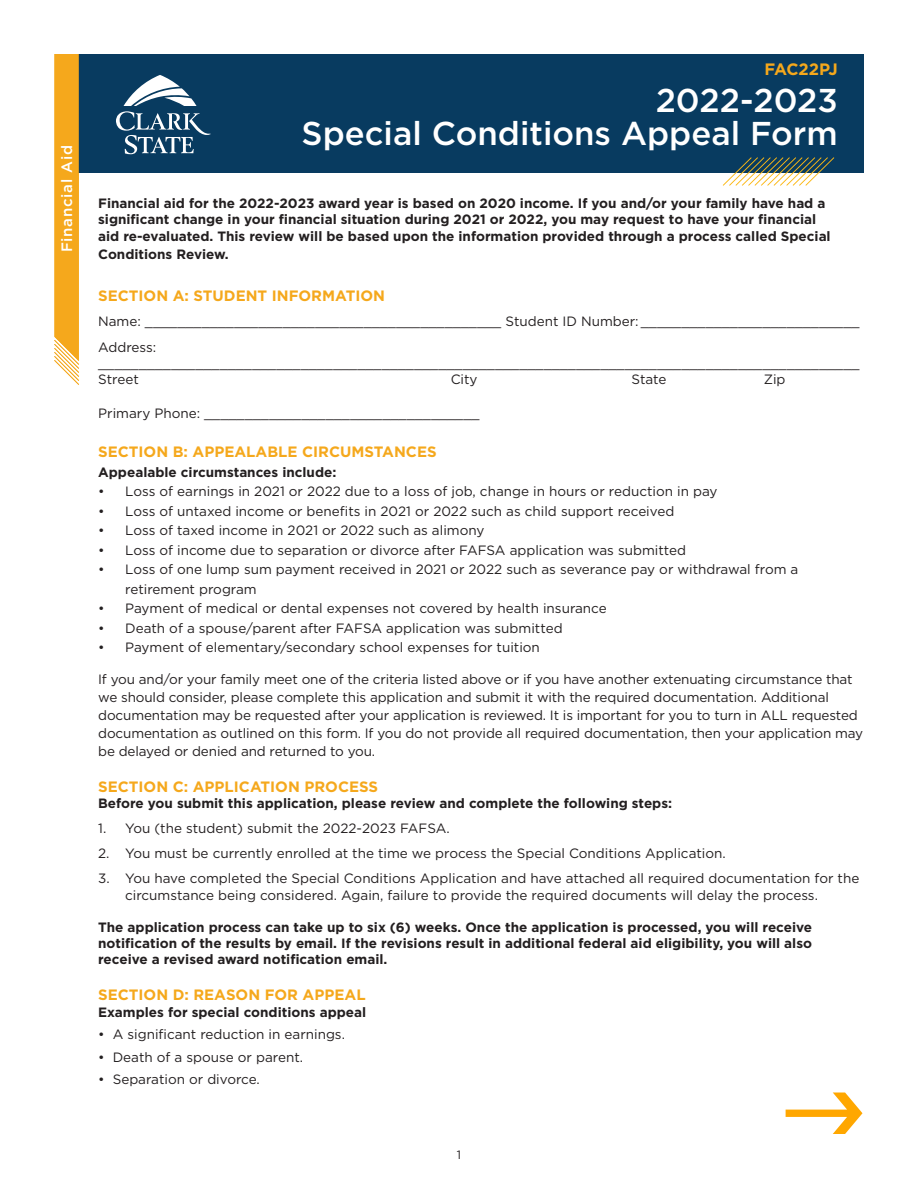
<style>
.page{position:relative;width:918px;height:1188px;background:#fff}
.page>*{position:absolute;margin:0;border:0;box-sizing:border-box;transform-origin:0 0}
.t1{font:500 33px/33px "Gotham";color:#fff;text-align:right}
.t2{font:700 16.5px "Gotham";letter-spacing:-.025em;color:#f5a81c}
.t3{font:700 15px "Gotham";color:#f5a81c}
.t4{font:500 15px "Gotham";letter-spacing:.05em;color:#fff}
.t5{font:13.5px/18px "Gotham";color:#231f20}
.t6{font:700 13.5px/16.2px "Gotham";color:#231f20}
.t7{font:12px "Gotham";color:#231f20}
</style>
<div class="page">
<div style="left:74px;top:54px;width:790px;height:118px;background:#083b60"></div>
<svg style="left:723px;top:157px;width:111px;height:29px"></svg>
<svg style="left:116px;top:75px;width:95px;height:79px"></svg>
<svg style="left:54px;top:54px;width:25px;height:331px"></svg>
<svg style="left:786px;top:1093px;width:76px;height:41px"></svg>
<p class="t4" style="left:57px;top:252px;width:109px;rotate:-90deg">Financial Aid</p>
<p class="t2" style="left:765px;top:58px;width:75px">FAC22PJ</p>
<h1 class="t1" style="left:302px;top:83px;width:538px">2022-2023<br>Special Conditions Appeal Form</h1>
<p class="t6" style="left:98px;top:195px;width:734px">Financial aid for the 2022-2023 award year is based on 2020 income. If you and/or your family have had a significant change in your financial situation during 2021 or 2022, you may request to have your financial aid re-evaluated. This review will be based upon the information provided through a process called Special</p>
<p class="t6" style="left:98px;top:246px;width:132px">Conditions Review.</p>
<p class="t3" style="left:98px;top:285px;width:288px">SECTION A: STUDENT INFORMATION</p>
<p class="t5" style="left:98px;top:308px;width:763px;line-height:25.5px">Name: ____________________________________________ Student ID Number: ___________________________<br>Address:</p>
<p class="t5" style="left:98px;top:355px;width:763px;line-height:16.2px">______________________________________________________________________________________________<br>Street</p>
<p class="t5" style="left:451px;top:370px;width:28px">City</p>
<p class="t5" style="left:632px;top:370px;width:36px">State</p>
<p class="t5" style="left:764px;top:370px;width:23px">Zip</p>
<p class="t5" style="left:98px;top:404px;width:383px">Primary Phone: __________________________________</p>
<p class="t3" style="left:98px;top:442px;width:340px">SECTION B: APPEALABLE CIRCUMSTANCES</p>
<p class="t6" style="left:98px;top:464px;width:240px">Appealable circumstances include:</p>
<p class="t5" style="left:98px;top:482px;width:621px">• Loss of earnings in 2021 or 2022 due to a loss of job, change in hours or reduction in pay</p>
<p class="t5" style="left:98px;top:502px;width:578px">• Loss of untaxed income or benefits in 2021 or 2022 such as child support received</p>
<p class="t5" style="left:98px;top:521px;width:388px">• Loss of taxed income in 2021 or 2022 such as alimony</p>
<p class="t5" style="left:98px;top:541px;width:589px">• Loss of income due to separation or divorce after FAFSA application was submitted</p>
<p class="t5" style="left:125px;top:559px;width:675px;line-height:19.5px;text-indent:-27px">• Loss of one lump sum payment received in 2021 or 2022 such as severance pay or withdrawal from a retirement program</p>
<p class="t5" style="left:98px;top:599px;width:510px">• Payment of medical or dental expenses not covered by health insurance</p>
<p class="t5" style="left:98px;top:619px;width:466px">• Death of a spouse/parent after FAFSA application was submitted</p>
<p class="t5" style="left:98px;top:638px;width:443px">• Payment of elementary/secondary school expenses for tuition</p>
<p class="t5" style="left:98px;top:670px;width:767px">If you and/or your family meet one of the criteria listed above or if you have another extenuating circumstance that we should consider, please complete this application and submit it with the required documentation. Additional documentation may be requested after your application is reviewed. It is important for you to turn in ALL requested documentation as outlined on this form. If you do not provide all required documentation, then your application may be delayed or denied and returned to you.</p>
<p class="t3" style="left:98px;top:776px;width:282px">SECTION C: APPLICATION PROCESS</p>
<p class="t6" style="left:98px;top:795px;width:575px">Before you submit this application, please review and complete the following steps:</p>
<p class="t5" style="left:98px;top:819px;width:353px">1. You (the student) submit the 2022-2023 FAFSA.</p>
<p class="t5" style="left:98px;top:844px;width:629px">2. You must be currently enrolled at the time we process the Special Conditions Application.</p>
<p class="t5" style="left:125px;top:870px;width:736px;line-height:16.2px;text-indent:-27px">3. You have completed the Special Conditions Application and have attached all required documentation for the circumstance being considered. Again, failure to provide the required documents will delay the process.</p>
<p class="t6" style="left:98px;top:919px;width:715px;text-align:justify">The application process can take up to six (6) weeks. Once the application is processed, you will receive notification of the results by email. If the revisions result in additional federal aid eligibility, you will also receive a revised award notification email.</p>
<p class="t3" style="left:98px;top:985px;width:269px">SECTION D: REASON FOR APPEAL</p>
<p class="t6" style="left:98px;top:1004px;width:270px">Examples for special conditions appeal</p>
<p class="t5" style="left:98px;top:1025px;width:248px">• A significant reduction in earnings.</p>
<p class="t5" style="left:98px;top:1048px;width:207px">• Death of a spouse or parent.</p>
<p class="t5" style="left:98px;top:1070px;width:163px">• Separation or divorce.</p>
<p class="t7" style="left:457px;top:1147px;width:6px">1</p>
</div>
